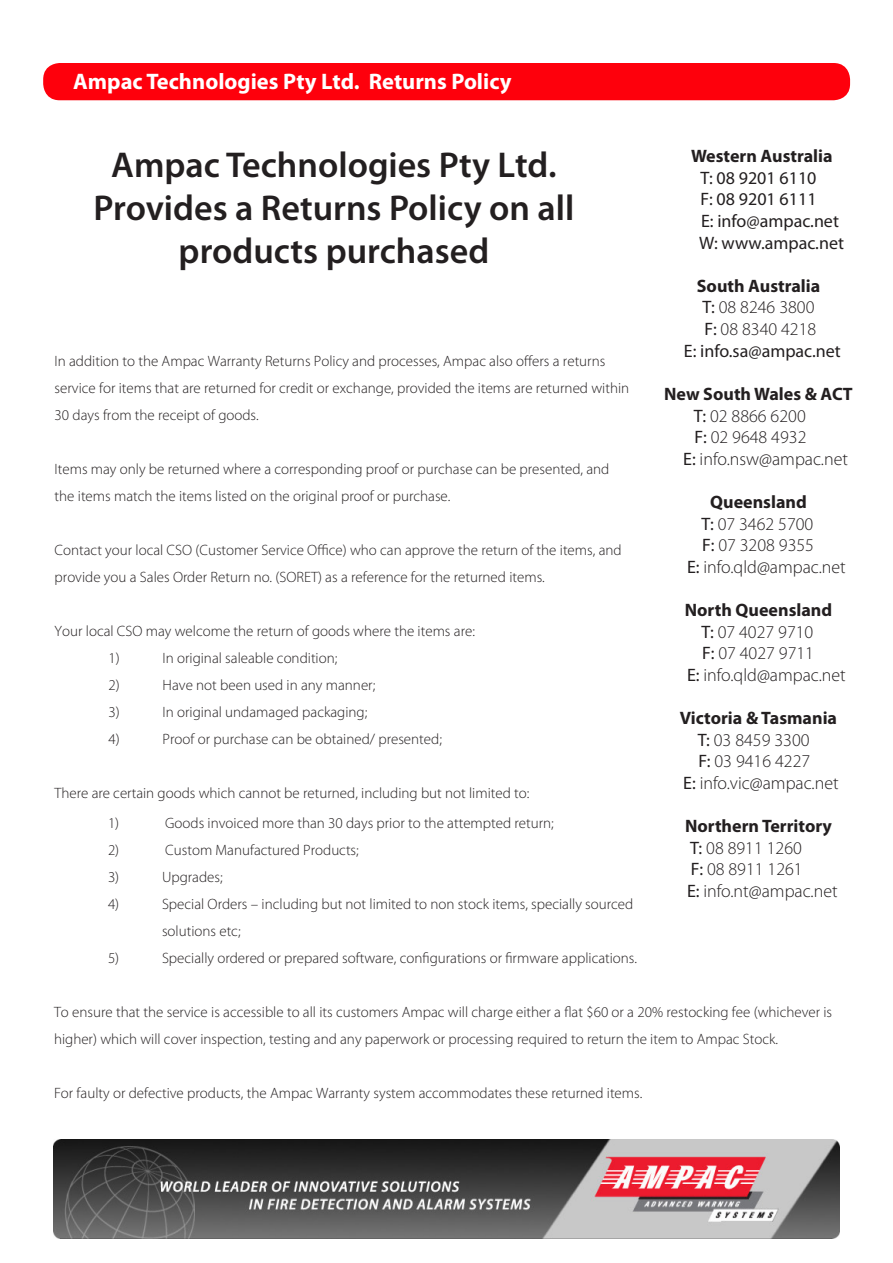
<style>
.page{position:relative;width:893px;height:1263px;background:#fff}
.page>*{position:absolute;margin:0;border:0;box-sizing:border-box;transform-origin:0 0}
.t1{font:600 36px/43.2px "Myriad Pro";color:#231f20;text-align:center}
.t2{font:700 22.5px "Myriad Pro";color:#fff}
.t3{font:300 18px "Myriad Pro";color:#231f20}
.t4{font:700 18px "Myriad Pro";color:#231f20}
.t5{font:18px "Myriad Pro";color:#231f20}
.t6{font:300 15px/27px "Myriad Pro";color:#231f20}
.s1{font-weight:400}
</style>
<div class="page">
<img style="left:54px;top:1140px;width:786px;height:98px">
<div style="left:43px;top:63px;width:807px;height:37px;background:#fe000c;border-radius:17px"></div>
<p class="t2" style="left:73px;top:67px;width:440px">Ampac Technologies Pty Ltd. Returns Policy</p>
<p class="t4" style="left:691px;top:144px;width:143px">Western Australia</p>
<p class="t5" style="left:700px;top:167px;width:117px">T: 08 9201 6110</p>
<p class="t5" style="left:700px;top:188px;width:118px">F: 08 9201 6111</p>
<p class="t5" style="left:701px;top:210px;width:139px">E: info@ampac.net</p>
<p class="t5" style="left:699px;top:232px;width:146px">W: www.ampac.net</p>
<p class="t4" style="left:697px;top:274px;width:125px">South Australia</p>
<p class="t3" style="left:703px;top:297px;width:113px"><span class="s1">T:</span> 08 8246 3800</p>
<p class="t3" style="left:704px;top:318px;width:113px"><span class="s1">F:</span> 08 8340 4218</p>
<p class="t5" style="left:684px;top:340px;width:159px">E: info.sa@ampac.net</p>
<p class="t4" style="left:664px;top:382px;width:190px">New South Wales &amp; ACT</p>
<p class="t3" style="left:694px;top:405px;width:113px"><span class="s1">T:</span> 02 8866 6200</p>
<p class="t3" style="left:695px;top:426px;width:113px"><span class="s1">F:</span> 02 9648 4932</p>
<p class="t3" style="left:683px;top:448px;width:166px"><span class="s1">E:</span> info.nsw@ampac.net</p>
<p class="t4" style="left:710px;top:490px;width:98px">Queensland</p>
<p class="t3" style="left:701px;top:513px;width:113px"><span class="s1">T:</span> 07 3462 5700</p>
<p class="t3" style="left:702px;top:534px;width:113px"><span class="s1">F:</span> 07 3208 9355</p>
<p class="t3" style="left:687px;top:556px;width:160px"><span class="s1">E:</span> info.qld@ampac.net</p>
<p class="t4" style="left:685px;top:598px;width:149px">North Queensland</p>
<p class="t3" style="left:701px;top:621px;width:113px"><span class="s1">T:</span> 07 4027 9710</p>
<p class="t3" style="left:702px;top:642px;width:113px"><span class="s1">F:</span> 07 4027 9711</p>
<p class="t3" style="left:687px;top:664px;width:160px"><span class="s1">E:</span> info.qld@ampac.net</p>
<p class="t4" style="left:680px;top:706px;width:159px">Victoria &amp; Tasmania</p>
<p class="t3" style="left:698px;top:729px;width:113px"><span class="s1">T:</span> 03 8459 3300</p>
<p class="t3" style="left:698px;top:750px;width:113px"><span class="s1">F:</span> 03 9416 4227</p>
<p class="t3" style="left:683px;top:772px;width:157px"><span class="s1">E:</span> info.vic@ampac.net</p>
<p class="t4" style="left:685px;top:814px;width:148px">Northern Territory</p>
<p class="t3" style="left:690px;top:837px;width:113px"><span class="s1">T:</span> 08 8911 1260</p>
<p class="t3" style="left:691px;top:858px;width:113px"><span class="s1">F:</span> 08 8911 1261</p>
<p class="t3" style="left:687px;top:880px;width:152px"><span class="s1">E:</span> info.nt@ampac.net</p>
<p class="t1" style="left:111px;top:142px;width:447px">Ampac Technologies Pty Ltd.</p>
<p class="t1" style="left:93px;top:185px;width:482px">Provides a Returns Policy on all products purchased</p>
<p class="t6" style="left:55px;top:347px;width:576px">In addition to the Ampac Warranty Returns Policy and processes, Ampac also offers a returns service for items that are returned for credit or exchange, provided the items are returned within<br>30 days from the receipt of goods.</p>
<p class="t6" style="left:55px;top:455px;width:556px">Items may only be returned where a corresponding proof or purchase can be presented, and the items match the items listed on the original proof or purchase.</p>
<p class="t6" style="left:55px;top:536px;width:569px">Contact your local CSO (Customer Service Office) who can approve the return of the items, and provide you a Sales Order Return no. (SORET) as a reference for the returned items.</p>
<p class="t6" style="left:55px;top:617px;width:422px">Your local CSO may welcome the return of goods where the items are:</p>
<p class="t6" style="left:109px;top:644px;width:13px">1)</p>
<p class="t6" style="left:163px;top:644px;width:176px">In original saleable condition;</p>
<p class="t6" style="left:109px;top:671px;width:13px">2)</p>
<p class="t6" style="left:163px;top:671px;width:214px">Have not been used in any manner;</p>
<p class="t6" style="left:109px;top:698px;width:13px">3)</p>
<p class="t6" style="left:163px;top:698px;width:206px">In original undamaged packaging;</p>
<p class="t6" style="left:109px;top:725px;width:13px">4)</p>
<p class="t6" style="left:163px;top:725px;width:281px">Proof or purchase can be obtained/ presented;</p>
<p class="t6" style="left:55px;top:779px;width:476px">There are certain goods which cannot be returned, including but not limited to:</p>
<p class="t6" style="left:108px;top:809px;width:13px">1)</p>
<p class="t6" style="left:165px;top:809px;width:390px">Goods invoiced more than 30 days prior to the attempted return;</p>
<p class="t6" style="left:108px;top:836px;width:13px">2)</p>
<p class="t6" style="left:165px;top:836px;width:195px">Custom Manufactured Products;</p>
<p class="t6" style="left:108px;top:863px;width:13px">3)</p>
<p class="t6" style="left:162px;top:863px;width:62px">Upgrades;</p>
<p class="t6" style="left:108px;top:890px;width:13px">4)</p>
<p class="t6" style="left:162px;top:890px;width:473px">Special Orders – including but not limited to non stock items, specially sourced</p>
<p class="t6" style="left:162px;top:917px;width:80px">solutions etc;</p>
<p class="t6" style="left:108px;top:944px;width:13px">5)</p>
<p class="t6" style="left:162px;top:944px;width:477px">Specially ordered or prepared software, configurations or firmware applications.</p>
<p class="t6" style="left:54px;top:998px;width:780px">To ensure that the service is accessible to all its customers Ampac will charge either a flat $60 or a 20% restocking fee (whichever is higher) which will cover inspection, testing and any paperwork or processing required to return the item to Ampac Stock.</p>
<p class="t6" style="left:54px;top:1079px;width:590px">For faulty or defective products, the Ampac Warranty system accommodates these returned items.</p>
</div>
